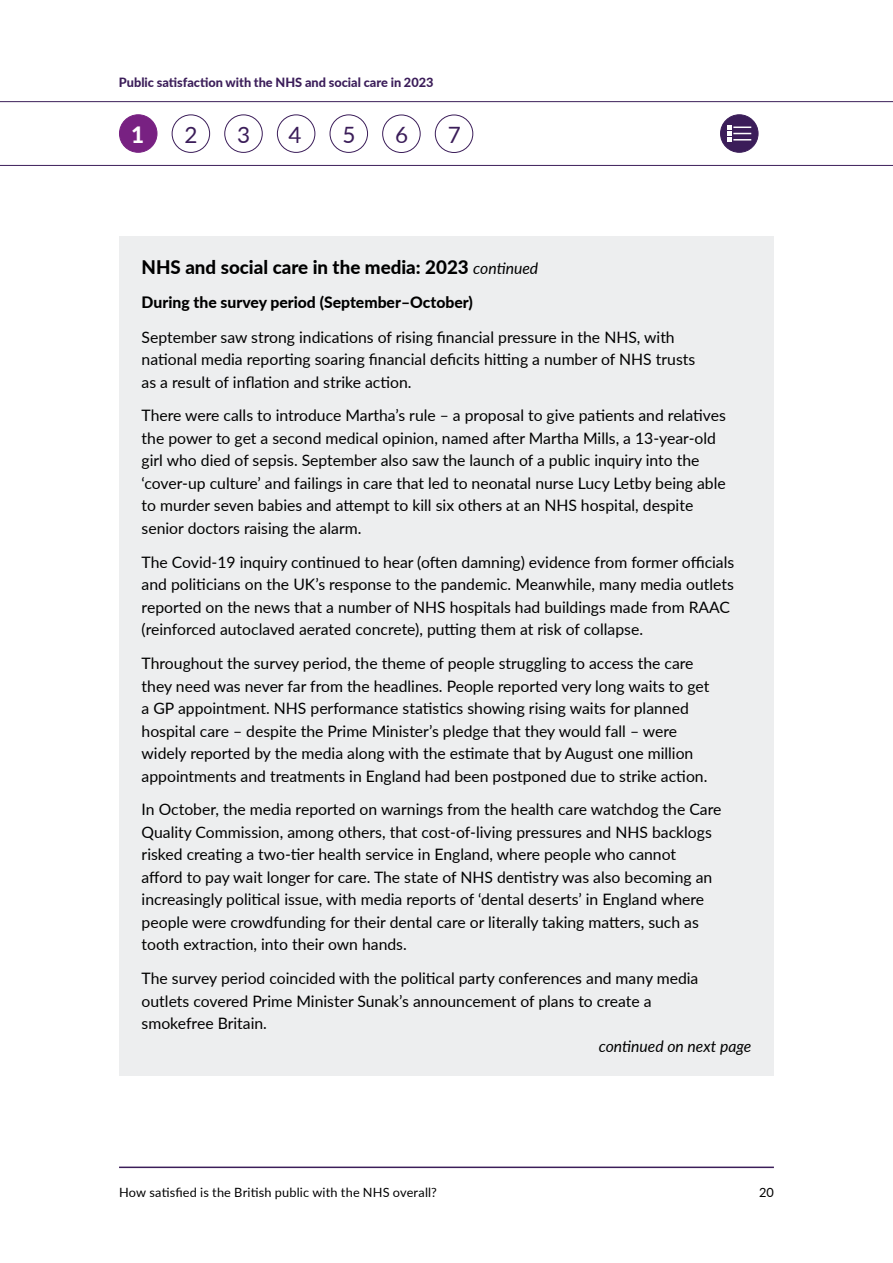
<style>
.page{position:relative;width:893px;height:1263px;background:#fff}
.page>*{position:absolute;margin:0;border:0;box-sizing:border-box;transform-origin:0 0}
.t1{font:22.5px "Lato";color:#3b1d59}
.t2{font:800 22.5px "Lato";color:#fff}
.t3{font:800 18.75px "Lato";color:#000}
.t4{font:15.75px/22.5px "Lato";color:#000}
.t5{font:800 15.75px "Lato";color:#000}
.t6{font:italic 15.75px "Lato";color:#000}
.t7{font:12.75px "Lato";letter-spacing:.01em;color:#000}
.t8{font:800 12.75px "Lato";color:#3b1d59}
.s1{font-weight:400;font-style:italic;font-size:15.75px}
</style>
<div class="page">
<hr style="left:119px;top:1166px;width:655px;height:2px;background:#3b1d59">
<hr style="left:0;top:165px;width:893px;height:1px;background:#3b1d59">
<hr style="left:0;top:101px;width:893px;height:1px;background:#3b1d59">
<div style="left:720px;top:115px;width:38px;height:37px;background:#3b1d59;border-radius:50%"></div>
<div style="left:720px;top:114px;width:38px;height:39px;border:1px solid #3b1d59;border-radius:50%"></div>
<svg style="left:727px;top:125px;width:24px;height:17px"></svg>
<div style="left:119px;top:115px;width:38px;height:37px;background:#782182;border-radius:50%"></div>
<div style="left:119px;top:114px;width:38px;height:39px;border:1px solid #782182;border-radius:50%"></div>
<div style="left:330px;top:114px;width:38px;height:39px;border:1px solid #3b1d59;border-radius:50%"></div>
<div style="left:172px;top:114px;width:38px;height:39px;border:1px solid #3b1d59;border-radius:50%"></div>
<div style="left:224px;top:114px;width:39px;height:39px;border:1px solid #3b1d59;border-radius:50%"></div>
<div style="left:277px;top:114px;width:38px;height:39px;border:1px solid #3b1d59;border-radius:50%"></div>
<div style="left:382px;top:115px;width:39px;height:38px;border:1px solid #3b1d59;border-radius:50%"></div>
<div style="left:435px;top:115px;width:38px;height:38px;border:1px solid #3b1d59;border-radius:50%"></div>
<div style="left:119px;top:236px;width:655px;height:840px;background:#edeeef"></div>
<p class="t8" style="left:119px;top:73px;width:316px">Public satisfaction with the NHS and social care in 2023</p>
<h1 class="t2" style="left:131px;top:118px;width:15px">1</h1>
<h1 class="t1" style="left:185px;top:118px;width:15px">2</h1>
<h1 class="t1" style="left:237px;top:118px;width:15px">3</h1>
<h1 class="t1" style="left:288px;top:118px;width:15px">4</h1>
<h1 class="t1" style="left:343px;top:118px;width:15px">5</h1>
<h1 class="t1" style="left:395px;top:119px;width:15px">6</h1>
<h1 class="t1" style="left:448px;top:119px;width:15px">7</h1>
<p class="t3" style="left:142px;top:253px;width:398px">NHS and social care in the media: 2023 <span class="s1">continued</span></p>
<p class="t5" style="left:142px;top:291px;width:333px">During the survey period (September–October)</p>
<p class="t4" style="left:142px;top:325px;width:555px">September saw strong indications of rising financial pressure in the NHS, with national media reporting soaring financial deficits hitting a number of NHS trusts as a result of inflation and strike action.</p>
<p class="t4" style="left:142px;top:404px;width:586px">There were calls to introduce Martha’s rule – a proposal to give patients and relatives the power to get a second medical opinion, named after Martha Mills, a 13-year-old girl who died of sepsis. September also saw the launch of a public inquiry into the ‘cover-up culture’ and failings in care that led to neonatal nurse Lucy Letby being able to murder seven babies and attempt to kill six others at an NHS hospital, despite senior doctors raising the alarm.</p>
<p class="t4" style="left:142px;top:550px;width:594px">The Covid-19 inquiry continued to hear (often damning) evidence from former officials and politicians on the UK’s response to the pandemic. Meanwhile, many media outlets reported on the news that a number of NHS hospitals had buildings made from RAAC (reinforced autoclaved aerated concrete), putting them at risk of collapse.</p>
<p class="t4" style="left:142px;top:651px;width:569px">Throughout the survey period, the theme of people struggling to access the care they need was never far from the headlines. People reported very long waits to get a GP appointment. NHS performance statistics showing rising waits for planned hospital care – despite the Prime Minister’s pledge that they would fall – were widely reported by the media along with the estimate that by August one million appointments and treatments in England had been postponed due to strike action.</p>
<p class="t4" style="left:142px;top:798px;width:581px">In October, the media reported on warnings from the health care watchdog the Care Quality Commission, among others, that cost-of-living pressures and NHS backlogs risked creating a two-tier health service in England, where people who cannot<br>afford to pay wait longer for care. The state of NHS dentistry was also becoming an increasingly political issue, with media reports of ‘dental deserts’ in England where people were crowdfunding for their dental care or literally taking matters, such as tooth extraction, into their own hands.</p>
<p class="t4" style="left:142px;top:966px;width:558px">The survey period coincided with the political party conferences and many media outlets covered Prime Minister Sunak’s announcement of plans to create a smokefree Britain.</p>
<p class="t6" style="left:599px;top:1035px;width:154px">continued on next page</p>
<p class="t7" style="left:119px;top:1184px;width:319px">How satisfied is the British public with the NHS overall?</p>
<p class="t7" style="left:759px;top:1184px;width:16px">20</p>
</div>
